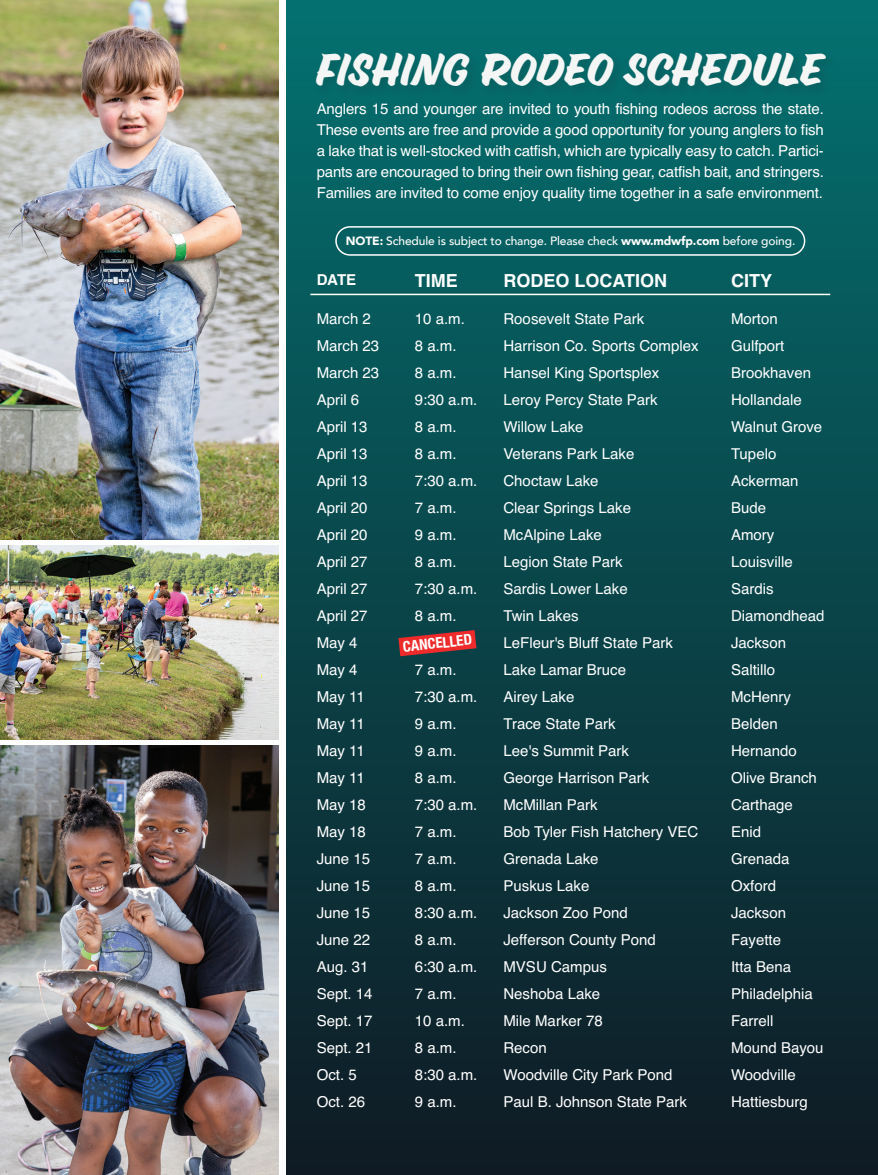
<style>
.page{position:relative;width:878px;height:1175px;background:#fff}
.page>*{position:absolute;margin:0;border:0;box-sizing:border-box;transform-origin:0 0}
.t1{font:41.4px "Eds Market Regular Slant";color:#f3f6f4}
.t2{font:700 18px "Helvetica";color:#fff}
.t3{font:15px/21px "Helvetica";color:#fff;text-align:justify}
.t4{font:700 15px "Helvetica";color:#fff}
.t5{font:700 condensed 14.85px "Helvetica Neue";color:#fff}
.t6{font:500 12px "Avenir";letter-spacing:-.01em;color:#fff}
.s1{font-weight:900}
</style>
<div class="page">
<div style="left:285px;top:0;width:593px;height:1174px;background:linear-gradient(to bottom,#047170,#0f1a24)"></div>
<div style="left:313px;top:50px;width:524px;height:48px;background:#066766"></div>
<img style="left:0;top:546px;width:279px;height:193px">
<img style="left:0;top:745px;width:279px;height:429px">
<img style="left:0;top:0;width:279px;height:539px">
<div style="left:335px;top:226px;width:470px;height:30px;border:2px solid #fff;border-radius:14px"></div>
<hr style="left:310px;top:294px;width:520px;height:1px;background:#fff">
<svg style="left:398px;top:630px;width:78px;height:26px;background:#a73133"></svg>
<h1 class="t1" style="left:316px;top:47px;width:509px">FISHING RODEO SCHEDULE</h1>
<p class="t3" style="left:316px;top:99px;width:508px">Anglers 15 and younger are invited to youth fishing rodeos across the state.<br>These events are free and provide a good opportunity for young anglers to fish a lake that is well-stocked with catfish, which are typically easy to catch. Partici&shy;pants are encouraged to bring their own fishing gear, catfish bait, and stringers.<br>Families are invited to come enjoy quality time together in a safe environment.</p>
<p class="t6" style="left:346px;top:231px;width:451px"><span class="s1">NOTE:</span> Schedule is subject to change. Please check <span class="s1">www.mdwfp.com</span> before going.</p>
<p class="t4" style="left:316px;top:268px;width:41px">DATE</p>
<p class="t2" style="left:415px;top:266px;width:45px">TIME</p>
<p class="t2" style="left:503px;top:266px;width:165px">RODEO LOCATION</p>
<p class="t2" style="left:731px;top:266px;width:43px">CITY</p>
<p class="t3" style="left:316px;top:309px;width:56px">March 2</p>
<p class="t3" style="left:415px;top:309px;width:52px">10 a.m.</p>
<p class="t3" style="left:503px;top:309px;width:142px">Roosevelt State Park</p>
<p class="t3" style="left:731px;top:309px;width:48px">Morton</p>
<p class="t3" style="left:316px;top:336px;width:64px">March 23</p>
<p class="t3" style="left:415px;top:336px;width:43px">8 a.m.</p>
<p class="t3" style="left:503px;top:336px;width:197px">Harrison Co. Sports Complex</p>
<p class="t3" style="left:731px;top:336px;width:55px">Gulfport</p>
<p class="t3" style="left:316px;top:363px;width:64px">March 23</p>
<p class="t3" style="left:415px;top:363px;width:43px">8 a.m.</p>
<p class="t3" style="left:503px;top:363px;width:157px">Hansel King Sportsplex</p>
<p class="t3" style="left:731px;top:363px;width:82px">Brookhaven</p>
<p class="t3" style="left:316px;top:390px;width:44px">April 6</p>
<p class="t3" style="left:415px;top:390px;width:64px">9:30 a.m.</p>
<p class="t3" style="left:503px;top:390px;width:156px">Leroy Percy State Park</p>
<p class="t3" style="left:731px;top:390px;width:72px">Hollandale</p>
<p class="t3" style="left:316px;top:417px;width:52px">April 13</p>
<p class="t3" style="left:415px;top:417px;width:43px">8 a.m.</p>
<p class="t3" style="left:503px;top:417px;width:82px">Willow Lake</p>
<p class="t3" style="left:731px;top:417px;width:93px">Walnut Grove</p>
<p class="t3" style="left:316px;top:444px;width:52px">April 13</p>
<p class="t3" style="left:415px;top:444px;width:43px">8 a.m.</p>
<p class="t3" style="left:503px;top:444px;width:132px">Veterans Park Lake</p>
<p class="t3" style="left:731px;top:444px;width:47px">Tupelo</p>
<p class="t3" style="left:316px;top:471px;width:52px">April 13</p>
<p class="t3" style="left:415px;top:471px;width:64px">7:30 a.m.</p>
<p class="t3" style="left:503px;top:471px;width:97px">Choctaw Lake</p>
<p class="t3" style="left:731px;top:471px;width:69px">Ackerman</p>
<p class="t3" style="left:316px;top:498px;width:52px">April 20</p>
<p class="t3" style="left:415px;top:498px;width:43px">7 a.m.</p>
<p class="t3" style="left:503px;top:498px;width:129px">Clear Springs Lake</p>
<p class="t3" style="left:731px;top:498px;width:37px">Bude</p>
<p class="t3" style="left:316px;top:525px;width:52px">April 20</p>
<p class="t3" style="left:415px;top:525px;width:43px">9 a.m.</p>
<p class="t3" style="left:503px;top:525px;width:100px">McAlpine Lake</p>
<p class="t3" style="left:731px;top:525px;width:45px">Amory</p>
<p class="t3" style="left:316px;top:552px;width:52px">April 27</p>
<p class="t3" style="left:415px;top:552px;width:43px">8 a.m.</p>
<p class="t3" style="left:503px;top:552px;width:121px">Legion State Park</p>
<p class="t3" style="left:731px;top:552px;width:63px">Louisville</p>
<p class="t3" style="left:316px;top:579px;width:52px">April 27</p>
<p class="t3" style="left:415px;top:579px;width:64px">7:30 a.m.</p>
<p class="t3" style="left:503px;top:579px;width:126px">Sardis Lower Lake</p>
<p class="t3" style="left:731px;top:579px;width:44px">Sardis</p>
<p class="t3" style="left:316px;top:606px;width:52px">April 27</p>
<p class="t3" style="left:415px;top:606px;width:43px">8 a.m.</p>
<p class="t3" style="left:503px;top:606px;width:77px">Twin Lakes</p>
<p class="t3" style="left:731px;top:606px;width:95px">Diamondhead</p>
<p class="t3" style="left:316px;top:633px;width:42px">May 4</p>
<p class="t3" style="left:415px;top:633px;width:64px">7:30 a.m.</p>
<p class="t3" style="left:503px;top:633px;width:171px">LeFleur's Bluff State Park</p>
<p class="t3" style="left:731px;top:633px;width:57px">Jackson</p>
<p class="t3" style="left:316px;top:660px;width:42px">May 4</p>
<p class="t3" style="left:415px;top:660px;width:43px">7 a.m.</p>
<p class="t3" style="left:503px;top:660px;width:124px">Lake Lamar Bruce</p>
<p class="t3" style="left:731px;top:660px;width:46px">Saltillo</p>
<p class="t3" style="left:316px;top:687px;width:50px">May 11</p>
<p class="t3" style="left:415px;top:687px;width:64px">7:30 a.m.</p>
<p class="t3" style="left:503px;top:687px;width:72px">Airey Lake</p>
<p class="t3" style="left:731px;top:687px;width:61px">McHenry</p>
<p class="t3" style="left:316px;top:714px;width:50px">May 11</p>
<p class="t3" style="left:415px;top:714px;width:43px">9 a.m.</p>
<p class="t3" style="left:503px;top:714px;width:113px">Trace State Park</p>
<p class="t3" style="left:731px;top:714px;width:48px">Belden</p>
<p class="t3" style="left:316px;top:741px;width:50px">May 11</p>
<p class="t3" style="left:415px;top:741px;width:43px">9 a.m.</p>
<p class="t3" style="left:503px;top:741px;width:127px">Lee's Summit Park</p>
<p class="t3" style="left:731px;top:741px;width:67px">Hernando</p>
<p class="t3" style="left:316px;top:768px;width:50px">May 11</p>
<p class="t3" style="left:415px;top:768px;width:43px">8 a.m.</p>
<p class="t3" style="left:503px;top:768px;width:147px">George Harrison Park</p>
<p class="t3" style="left:731px;top:768px;width:87px">Olive Branch</p>
<p class="t3" style="left:316px;top:795px;width:51px">May 18</p>
<p class="t3" style="left:415px;top:795px;width:64px">7:30 a.m.</p>
<p class="t3" style="left:503px;top:795px;width:96px">McMillan Park</p>
<p class="t3" style="left:731px;top:795px;width:63px">Carthage</p>
<p class="t3" style="left:316px;top:822px;width:51px">May 18</p>
<p class="t3" style="left:415px;top:822px;width:43px">7 a.m.</p>
<p class="t3" style="left:503px;top:822px;width:196px">Bob Tyler Fish Hatchery VEC</p>
<p class="t3" style="left:731px;top:822px;width:32px">Enid</p>
<p class="t3" style="left:316px;top:849px;width:55px">June 15</p>
<p class="t3" style="left:415px;top:849px;width:43px">7 a.m.</p>
<p class="t3" style="left:503px;top:849px;width:97px">Grenada Lake</p>
<p class="t3" style="left:731px;top:849px;width:60px">Grenada</p>
<p class="t3" style="left:316px;top:876px;width:55px">June 15</p>
<p class="t3" style="left:415px;top:876px;width:43px">8 a.m.</p>
<p class="t3" style="left:503px;top:876px;width:87px">Puskus Lake</p>
<p class="t3" style="left:731px;top:876px;width:47px">Oxford</p>
<p class="t3" style="left:316px;top:903px;width:55px">June 15</p>
<p class="t3" style="left:415px;top:903px;width:64px">8:30 a.m.</p>
<p class="t3" style="left:503px;top:903px;width:126px">Jackson Zoo Pond</p>
<p class="t3" style="left:731px;top:903px;width:57px">Jackson</p>
<p class="t3" style="left:316px;top:930px;width:55px">June 22</p>
<p class="t3" style="left:415px;top:930px;width:43px">8 a.m.</p>
<p class="t3" style="left:503px;top:930px;width:154px">Jefferson County Pond</p>
<p class="t3" style="left:731px;top:930px;width:52px">Fayette</p>
<p class="t3" style="left:316px;top:957px;width:53px">Aug. 31</p>
<p class="t3" style="left:415px;top:957px;width:64px">6:30 a.m.</p>
<p class="t3" style="left:503px;top:957px;width:105px">MVSU Campus</p>
<p class="t3" style="left:731px;top:957px;width:62px">Itta Bena</p>
<p class="t3" style="left:316px;top:984px;width:57px">Sept. 14</p>
<p class="t3" style="left:415px;top:984px;width:43px">7 a.m.</p>
<p class="t3" style="left:503px;top:984px;width:98px">Neshoba Lake</p>
<p class="t3" style="left:731px;top:984px;width:83px">Philadelphia</p>
<p class="t3" style="left:316px;top:1011px;width:57px">Sept. 17</p>
<p class="t3" style="left:415px;top:1011px;width:52px">10 a.m.</p>
<p class="t3" style="left:503px;top:1011px;width:101px">Mile Marker 78</p>
<p class="t3" style="left:731px;top:1011px;width:44px">Farrell</p>
<p class="t3" style="left:316px;top:1038px;width:57px">Sept. 21</p>
<p class="t3" style="left:415px;top:1038px;width:43px">8 a.m.</p>
<p class="t3" style="left:503px;top:1038px;width:45px">Recon</p>
<p class="t3" style="left:731px;top:1038px;width:94px">Mound Bayou</p>
<p class="t3" style="left:316px;top:1065px;width:42px">Oct. 5</p>
<p class="t3" style="left:415px;top:1065px;width:64px">8:30 a.m.</p>
<p class="t3" style="left:503px;top:1065px;width:170px">Woodville City Park Pond</p>
<p class="t3" style="left:731px;top:1065px;width:66px">Woodville</p>
<p class="t3" style="left:316px;top:1092px;width:50px">Oct. 26</p>
<p class="t3" style="left:415px;top:1092px;width:43px">9 a.m.</p>
<p class="t3" style="left:503px;top:1092px;width:185px">Paul B. Johnson State Park</p>
<p class="t3" style="left:731px;top:1092px;width:78px">Hattiesburg</p>
<p class="t5" style="left:402px;top:634px;width:71px;rotate:-6deg">CANCELLED</p>
</div>
